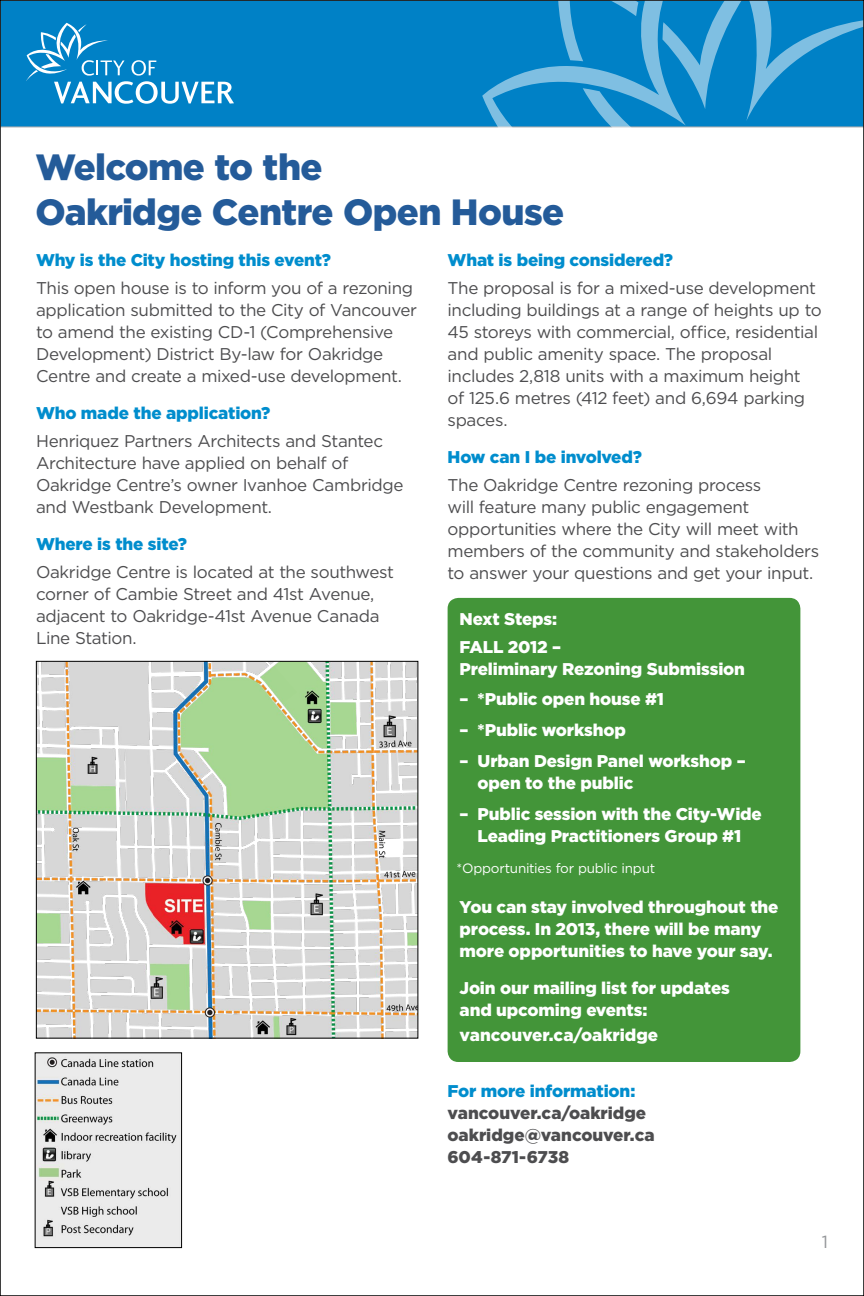
<style>
.page{position:relative;width:864px;height:1296px;background:#fff}
.page>*{position:absolute;margin:0;border:0;box-sizing:border-box;transform-origin:0 0}
.t1{font:900 36.5px/45px "Gotham HTF";letter-spacing:-.02em;color:#245b99}
.t2{font:17.5px "Gotham HTF";color:#939598}
.t3{font:17px/22px "Gotham HTF";letter-spacing:-.02em;color:#4d4d4f}
.t4{font:900 17px/22px "Gotham HTF";letter-spacing:-.01em;color:#fff}
.t5{font:900 17px "Gotham HTF";letter-spacing:-.01em;color:#008dcd}
.t6{font:900 17px/22px "Gotham HTF";color:#4d4d4f}
.t7{font:13.5px "Gotham HTF";letter-spacing:-.02em;color:#fff}
</style>
<div class="page">
<div style="left:0;top:0;width:864px;height:127px;background:#0081c6"></div>
<svg style="left:482px;top:2px;width:380px;height:126px"></svg>
<svg style="left:774px;top:122px;width:66px;height:6px"></svg>
<svg style="left:851px;top:123px;width:11px;height:5px"></svg>
<svg style="left:26px;top:23px;width:208px;height:81px"></svg>
<div style="left:448px;top:598px;width:352px;height:464px;background:#439539;border-radius:11px"></div>
<img style="left:38px;top:663px;width:378px;height:373px">
<div style="left:36px;top:661px;width:382px;height:377px;border:1px solid #000"></div>
<img style="left:37px;top:1055px;width:143px;height:191px">
<div style="left:35px;top:1053px;width:147px;height:195px;border:1px solid #000"></div>
<h1 class="t1" style="left:36px;top:144px;width:530px">Welcome to the<br>Oakridge Centre Open House</h1>
<p class="t5" style="left:36px;top:250px;width:296px">Why is the City hosting this event?</p>
<p class="t3" style="left:36px;top:277px;width:383px">This open house is to inform you of a rezoning application submitted to the City of Vancouver to amend the existing CD-1 (Comprehensive Development) District By-law for Oakridge Centre and create a mixed-use development.</p>
<p class="t5" style="left:36px;top:403px;width:236px">Who made the application?</p>
<p class="t3" style="left:36px;top:430px;width:369px">Henriquez Partners Architects and Stantec Architecture have applied on behalf of Oakridge Centre’s owner Ivanhoe Cambridge and Westbank Development.</p>
<p class="t5" style="left:36px;top:534px;width:153px">Where is the site?</p>
<p class="t3" style="left:36px;top:561px;width:360px">Oakridge Centre is located at the southwest corner of Cambie Street and 41st Avenue, adjacent to Oakridge-41st Avenue Canada Line Station.</p>
<p class="t5" style="left:448px;top:250px;width:227px">What is being considered?</p>
<p class="t3" style="left:448px;top:277px;width:376px">The proposal is for a mixed-use development including buildings at a range of heights up to 45 storeys with commercial, office, residential and public amenity space. The proposal includes 2,818 units with a maximum height<br>of 125.6 metres (412 feet) and 6,694 parking spaces.</p>
<p class="t5" style="left:448px;top:447px;width:196px">How can I be involved?</p>
<p class="t3" style="left:448px;top:474px;width:373px">The Oakridge Centre rezoning process<br>will feature many public engagement opportunities where the City will meet with members of the community and stakeholders to answer your questions and get your input.</p>
<p class="t4" style="left:460px;top:605px;width:103px;line-height:28px">Next Steps:<br>Fall 2012 –</p>
<p class="t4" style="left:460px;top:658px;width:287px">Preliminary Rezoning Submission</p>
<p class="t4" style="left:460px;top:688px;width:206px">– *Public open house #1</p>
<p class="t4" style="left:460px;top:719px;width:168px">– *Public workshop</p>
<p class="t4" style="left:478px;top:750px;width:270px;text-indent:-18px">– Urban Design Panel workshop – open to the public</p>
<p class="t4" style="left:460px;top:803px;width:304px;text-align:center">– Public session with the City-Wide<br>Leading Practitioners Group #1</p>
<p class="t7" style="left:457px;top:861px;width:200px">*Opportunities for public input</p>
<p class="t4" style="left:460px;top:896px;width:321px">You can stay involved throughout the process. In 2013, there will be many more opportunities to have your say.</p>
<p class="t4" style="left:460px;top:977px;width:272px">Join our mailing list for updates and upcoming events:</p>
<p class="t4" style="left:460px;top:1024px;width:200px">vancouver.ca/oakridge</p>
<p class="t5" style="left:448px;top:1081px;width:189px">For more information:</p>
<p class="t6" style="left:448px;top:1102px;width:209px">vancouver.ca/oakridge oakridge@vancouver.ca<br>604-871-6738</p>
<p class="t2" style="left:822px;top:1232px;width:8px">1</p>
</div>
